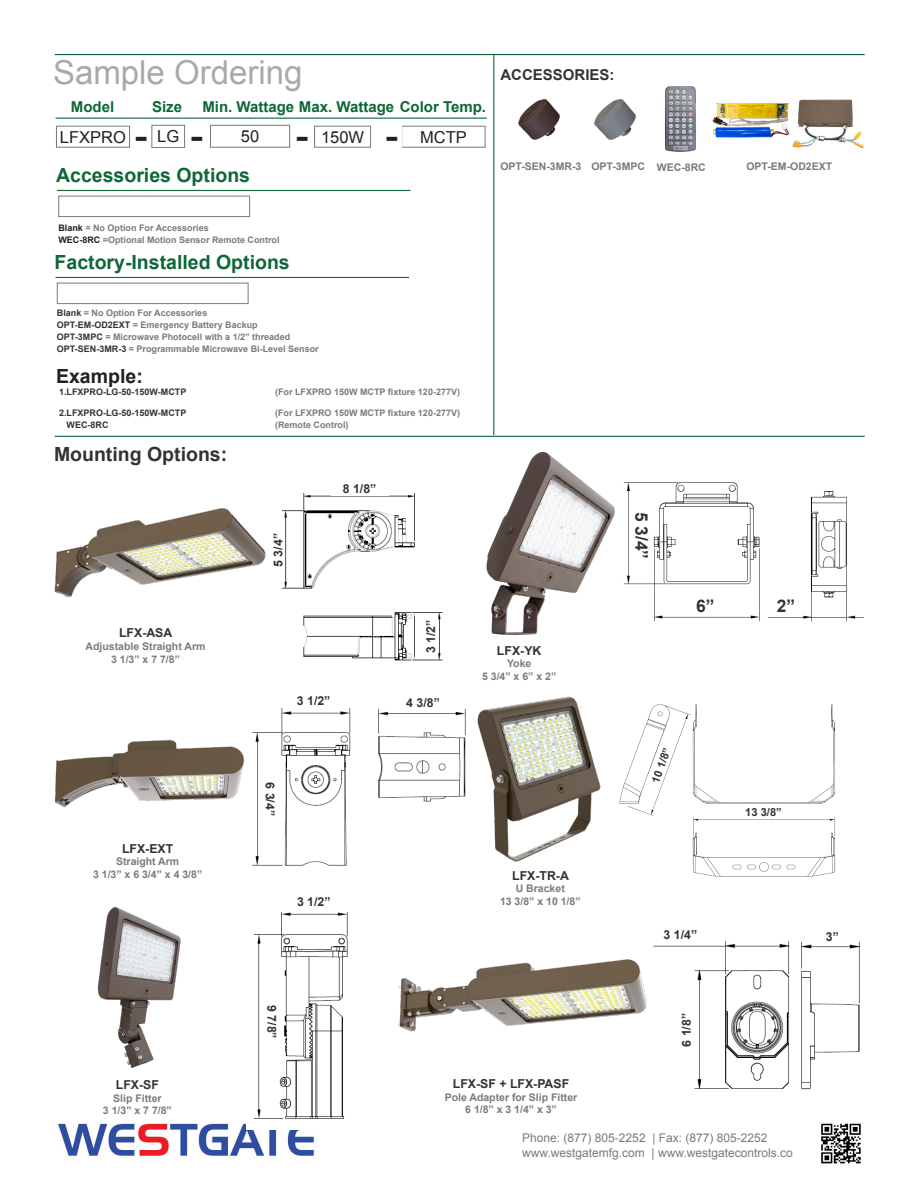
<style>
.page{position:relative;width:918px;height:1188px;background:#fff}
.page>*{position:absolute;margin:0;border:0;box-sizing:border-box;transform-origin:0 0}
.t1{font:33px "Arial";color:#a8a9ad}
.t2{font:700 28.5px "Verdana";color:#231f20}
.t3{font:700 19.5px "Arial";color:#0d6736}
.t4{font:700 19.5px "Arial";color:#333}
.t5{font:700 19.5px "Arial";color:#231f20}
.CONTENT_TEXT10{font:700 17.4px "Arial";color:#323332}
.t6{font:16.5px "Arial";color:#231f20}
.t7{font:700 15px "Arial";color:#0d6736}
.t8{font:700 15px "Arial";color:#333}
.CONTENT_TEXT10-2{font:700 12.3px "Arial";color:#323332}
.t9{font:12px "Arial";color:#787a7d}
.CONTENT_TEXT10-3{font:700 11.1px "Arial";color:#323332}
.CONTENT_TEXT10-4{font:700 10.5px/12.6px "Arial";color:#7a7b7e;text-align:center}
.t10{font:700 10.5px "Arial";color:#787a7d}
.t11{font:700 9px "Arial";color:#7a7b7e}
.t12{font:700 9px "Arial";color:#787a7d}
.t13{font:700 9px "Arial";color:#7b7b7e}
.t14{font:700 9px "Arial";color:#333}
.t15{font:700 9px "Arial";color:#323332}
.s1{color:#231f20}
.s2{color:#323332}
.s3{color:#7a7b7e}
</style>
<div class="page">
<hr style="left:493px;top:55px;width:1px;height:380px;background:#0d6736">
<div style="left:56px;top:126px;width:74px;height:22px;border:1px solid #787a7d"></div>
<div style="left:210px;top:125px;width:80px;height:23px;border:1px solid #787a7d"></div>
<div style="left:151px;top:125px;width:34px;height:23px;border:1px solid #787a7d"></div>
<div style="left:314px;top:126px;width:57px;height:22px;border:1px solid #787a7d"></div>
<div style="left:401px;top:126px;width:85px;height:22px;border:1px solid #787a7d"></div>
<hr style="left:56px;top:118px;width:431px;height:1px;background:#0d6736">
<img style="left:58px;top:1123px;width:256px;height:34px">
<img style="left:821px;top:1123px;width:40px;height:41px">
<hr style="left:57px;top:190px;width:354px;height:1px;background:#0d6736">
<div style="left:58px;top:196px;width:192px;height:21px;background:#fff;border:1px solid #787a7d"></div>
<hr style="left:56px;top:277px;width:353px;height:1px;background:#0d6736">
<div style="left:57px;top:283px;width:192px;height:21px;background:#fff;border:1px solid #787a7d"></div>
<img style="left:518px;top:99px;width:42px;height:41px">
<img style="left:594px;top:99px;width:42px;height:41px">
<img style="left:665px;top:86px;width:31px;height:66px">
<img style="left:713px;top:103px;width:76px;height:35px">
<img style="left:793px;top:100px;width:71px;height:49px">
<hr style="left:55px;top:54px;width:810px;height:1px;background:#0d6736">
<hr style="left:55px;top:436px;width:810px;height:1px;background:#0d6736">
<img style="left:477px;top:696px;width:124px;height:166px">
<img style="left:619px;top:704px;width:216px;height:173px">
<div style="left:738px;top:808px;width:51px;height:11px;background:#fff"></div>
<svg style="left:649px;top:739px;width:27px;height:53px"></svg>
<img style="left:54px;top:739px;width:190px;height:69px">
<img style="left:252px;top:708px;width:99px;height:158px">
<img style="left:378px;top:708px;width:88px;height:94px">
<div style="left:285px;top:696px;width:57px;height:15px;background:#fff"></div>
<div style="left:391px;top:698px;width:64px;height:15px;background:#fff"></div>
<div style="left:259px;top:767px;width:16px;height:64px;background:#fff"></div>
<img style="left:97px;top:907px;width:84px;height:161px">
<img style="left:247px;top:912px;width:101px;height:218px">
<div style="left:260px;top:987px;width:17px;height:69px;background:#fff"></div>
<img style="left:398px;top:959px;width:249px;height:73px">
<img style="left:653px;top:941px;width:137px;height:149px">
<img style="left:800px;top:941px;width:61px;height:149px">
<div style="left:637px;top:930px;width:87px;height:14px;background:#fff"></div>
<div style="left:813px;top:932px;width:39px;height:12px;background:#fff"></div>
<div style="left:682px;top:995px;width:16px;height:69px;background:#fff"></div>
<img style="left:486px;top:452px;width:129px;height:182px">
<img style="left:623px;top:482px;width:137px;height:140px">
<img style="left:767px;top:491px;width:97px;height:131px">
<div style="left:663px;top:600px;width:84px;height:16px;background:#fff"></div>
<div style="left:767px;top:600px;width:37px;height:16px;background:#fff"></div>
<div style="left:630px;top:501px;width:18px;height:68px;background:#fff"></div>
<img style="left:54px;top:508px;width:212px;height:90px">
<img style="left:281px;top:493px;width:162px;height:168px">
<div style="left:273px;top:521px;width:12px;height:58px;background:#fff"></div>
<div style="left:426px;top:614px;width:12px;height:45px;background:#fff"></div>
<div style="left:331px;top:484px;width:57px;height:12px;background:#fff"></div>
<p class="t1" style="left:53px;top:51px;width:251px">Sample Ordering</p>
<p class="t7" style="left:71px;top:97px;width:45px">Model</p>
<p class="t7" style="left:152px;top:97px;width:32px">Size</p>
<p class="t7" style="left:202px;top:97px;width:285px">Min. Wattage Max. Wattage Color Temp.</p>
<p class="t6" style="left:60px;top:126px;width:68px">LFXPRO</p>
<p class="t2" style="left:134px;top:119px;width:15px">-</p>
<p class="t6" style="left:157px;top:126px;width:24px">LG</p>
<p class="t2" style="left:190px;top:119px;width:15px">-</p>
<p class="t6" style="left:241px;top:126px;width:20px">50</p>
<p class="t6" style="left:321px;top:126px;width:45px">150W</p>
<p class="t6" style="left:420px;top:126px;width:48px">MCTP</p>
<p class="t2" style="left:296px;top:119px;width:15px">-</p>
<p class="t2" style="left:385px;top:119px;width:15px">-</p>
<p class="t3" style="left:56px;top:162px;width:195px">Accessories Options</p>
<p class="t11" style="left:58px;top:222px;width:152px"><span class="s1">Blank</span> = No Option For Accessories</p>
<p class="t11" style="left:58px;top:234px;width:223px"><span class="s1">WEC-8RC</span> =Optional Motion Sensor Remote Control</p>
<p class="t3" style="left:55px;top:249px;width:237px">Factory-Installed Options</p>
<p class="t11" style="left:57px;top:307px;width:152px"><span class="s2">Blank</span> = No Option For Accessories</p>
<p class="t11" style="left:57px;top:319px;width:202px"><span class="s2">OPT-EM-OD2EXT</span> = Emergency Battery Backup</p>
<p class="t12" style="left:57px;top:331px;width:235px"><span class="s2">OPT-3MPC</span> <span class="s3">=</span> Microwave Photocell with a 1/2” threaded</p>
<p class="t12" style="left:57px;top:343px;width:263px"><span class="s2">OPT-SEN-3MR-3</span> <span class="s3">=</span> Programmable Microwave Bi-Level Sensor</p>
<p class="t5" style="left:56px;top:363px;width:88px">Example:</p>
<p class="t14" style="left:59px;top:386px;width:129px">1.LFXPRO-LG-50-150W-MCTP</p>
<p class="t13" style="left:275px;top:386px;width:186px">(For LFXPRO 150W MCTP fixture 120-277V)</p>
<p class="t14" style="left:59px;top:407px;width:129px">2.LFXPRO-LG-50-150W-MCTP</p>
<p class="t13" style="left:275px;top:407px;width:186px">(For LFXPRO 150W MCTP fixture 120-277V)</p>
<p class="t15" style="left:67px;top:419px;width:43px">WEC-8RC</p>
<p class="t11" style="left:275px;top:419px;width:75px">(Remote Control)</p>
<p class="t4" style="left:54px;top:441px;width:175px">Mounting Options:</p>
<p class="CONTENT_TEXT10-2" style="left:270px;top:567px;width:35px;rotate:-90deg">5 3/4”</p>
<p class="CONTENT_TEXT10-2" style="left:343px;top:481px;width:35px">8 1/8”</p>
<p class="t8" style="left:500px;top:65px;width:116px">ACCESSORIES:</p>
<p class="t10" style="left:500px;top:160px;width:83px">OPT-SEN-3MR-3</p>
<p class="t10" style="left:591px;top:160px;width:55px">OPT-3MPC</p>
<p class="t10" style="left:657px;top:160px;width:50px">WEC-8RC</p>
<p class="t10" style="left:746px;top:159px;width:87px">OPT-EM-OD2EXT</p>
<p class="CONTENT_TEXT10" style="left:653px;top:512px;width:49px;rotate:90deg">5 3/4”</p>
<p class="CONTENT_TEXT10" style="left:696px;top:594px;width:20px">6”</p>
<p class="CONTENT_TEXT10" style="left:777px;top:594px;width:20px">2”</p>
<p class="CONTENT_TEXT10-2" style="left:119px;top:625px;width:55px">LFX-ASA</p>
<p class="CONTENT_TEXT10-4" style="left:86px;top:640px;width:121px">Adjustable Straight Arm</p>
<p class="CONTENT_TEXT10-4" style="left:111px;top:653px;width:70px">3 1/3” x 7 7/8”</p>
<p class="CONTENT_TEXT10-2" style="left:122px;top:840px;width:53px">LFX-EXT</p>
<p class="CONTENT_TEXT10-4" style="left:116px;top:856px;width:65px">Straight Arm</p>
<p class="CONTENT_TEXT10-4" style="left:93px;top:868px;width:111px">3 1/3” x 6 3/4” x 4 3/8”</p>
<p class="CONTENT_TEXT10-2" style="left:116px;top:1077px;width:45px">LFX-SF</p>
<p class="CONTENT_TEXT10-4" style="left:113px;top:1092px;width:50px">Slip Fitter</p>
<p class="CONTENT_TEXT10-4" style="left:103px;top:1105px;width:70px">3 1/3” x 7 7/8”</p>
<p class="CONTENT_TEXT10-2" style="left:423px;top:653px;width:35px;rotate:-90deg">3 1/2”</p>
<p class="CONTENT_TEXT10-2" style="left:297px;top:693px;width:35px">3 1/2”</p>
<p class="CONTENT_TEXT10-2" style="left:406px;top:694px;width:35px">4 3/8”</p>
<p class="CONTENT_TEXT10-2" style="left:278px;top:782px;width:35px;rotate:90deg">6 3/4”</p>
<p class="CONTENT_TEXT10-2" style="left:297px;top:893px;width:35px">3 1/2”</p>
<p class="CONTENT_TEXT10-2" style="left:497px;top:642px;width:46px">LFX-YK</p>
<p class="CONTENT_TEXT10-4" style="left:507px;top:658px;width:26px">Yoke</p>
<p class="CONTENT_TEXT10-4" style="left:482px;top:670px;width:76px">5 3/4” x 6” x 2”</p>
<p class="CONTENT_TEXT10-2" style="left:512px;top:867px;width:58px">LFX-TR-A</p>
<p class="CONTENT_TEXT10-4" style="left:516px;top:883px;width:51px">U Bracket</p>
<p class="CONTENT_TEXT10-4" style="left:500px;top:895px;width:82px">13 3/8” x 10 1/8”</p>
<p class="CONTENT_TEXT10-3" style="left:648px;top:780px;width:38px;rotate:-70deg">10 1/8”</p>
<p class="CONTENT_TEXT10-3" style="left:745px;top:805px;width:38px">13 3/8”</p>
<p class="CONTENT_TEXT10-2" style="left:664px;top:927px;width:35px">3 1/4”</p>
<p class="CONTENT_TEXT10-2" style="left:826px;top:928px;width:15px">3”</p>
<p class="CONTENT_TEXT10-2" style="left:280px;top:1005px;width:35px;rotate:90deg">9 7/8”</p>
<p class="CONTENT_TEXT10-2" style="left:453px;top:1075px;width:118px">LFX-SF + LFX-PASF</p>
<p class="CONTENT_TEXT10-4" style="left:445px;top:1091px;width:134px">Pole Adapter for Slip Fitter<br>6 1/8” x 3 1/4” x 3”</p>
<p class="CONTENT_TEXT10-2" style="left:678px;top:1047px;width:35px;rotate:-90deg">6 1/8”</p>
<p class="t9" style="left:522px;top:1130px;width:247px">Phone: (877) 805-2252 | Fax: (877) 805-2252</p>
<p class="t9" style="left:522px;top:1145px;width:272px">www.westgatemfg.com | www.westgatecontrols.co</p>
</div>
